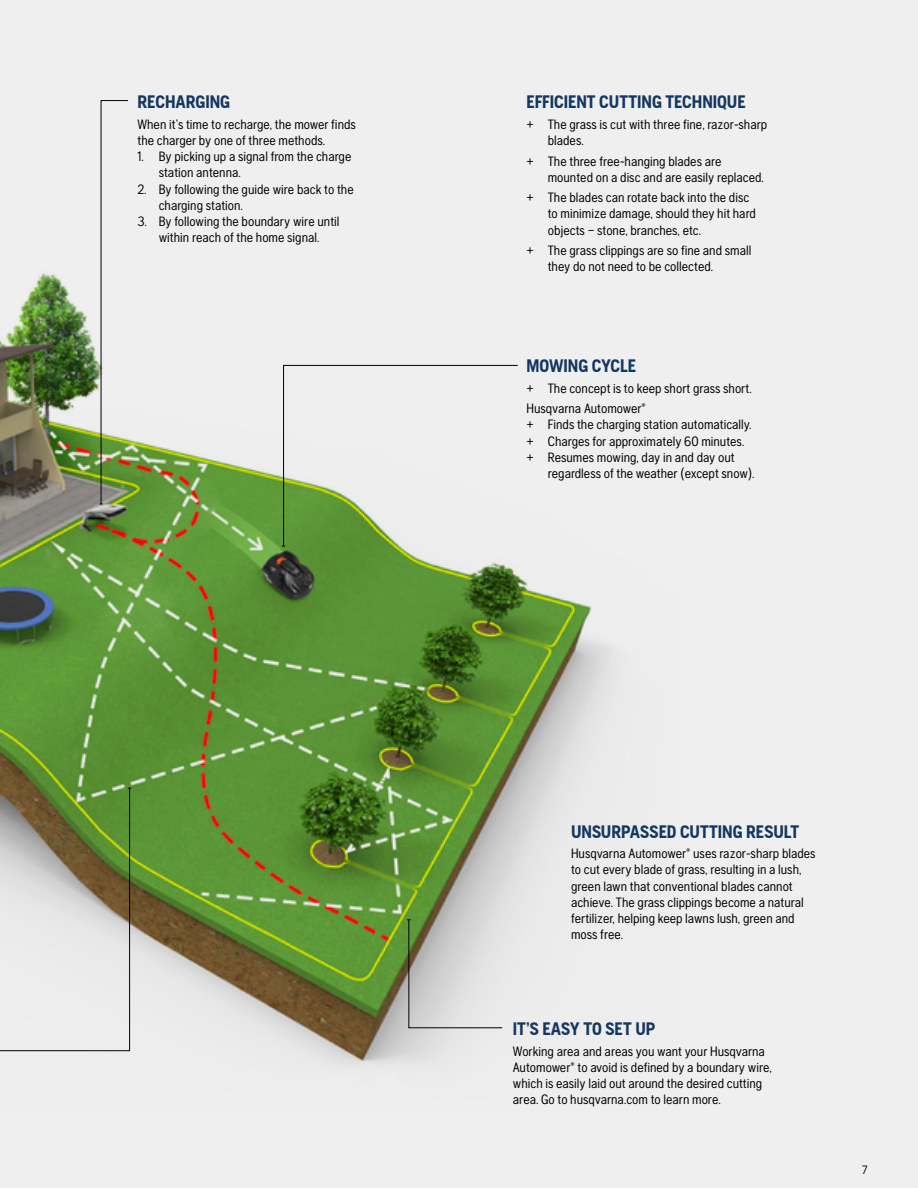
<style>
.page{position:relative;width:918px;height:1188px;background:#efefef}
.page>*{position:absolute;margin:0;border:0;box-sizing:border-box;transform-origin:0 0}
.t1{font:700 18px "Husqvarna Gothic";color:#143761}
.t2{font:13.5px/16.2px "Husqvarna Gothic";color:#000}
.t3{font:12px "Husqvarna Gothic";color:#000}
</style>
<div class="page">
<img style="left:0;top:273px;width:612px;height:792px">
<svg style="left:0;top:787px;width:131px;height:264px"></svg>
<svg style="left:99px;top:100px;width:30px;height:405px"></svg>
<svg style="left:282px;top:365px;width:237px;height:182px"></svg>
<svg style="left:407px;top:919px;width:96px;height:110px"></svg>
<h1 class="t1" style="left:138px;top:92px;width:94px">RECHARGING</h1>
<p class="t2" style="left:138px;top:116px;width:220px">When it’s time to recharge, the mower finds the charger by one of three methods.</p>
<p class="t2" style="left:159px;top:148px;width:194px;text-indent:-21px">1. By picking up a signal from the charge station antenna.</p>
<p class="t2" style="left:159px;top:181px;width:196px;text-indent:-21px">2. By following the guide wire back to the charging station.</p>
<p class="t2" style="left:138px;top:213px;width:203px;text-align:center">3. By following the boundary wire until within reach of the home signal.</p>
<h1 class="t1" style="left:526px;top:92px;width:221px">EFFICIENT CUTTING TECHNIQUE</h1>
<p class="t2" style="left:548px;top:116px;width:221px;text-indent:-21px">+ The grass is cut with three fine, razor-sharp blades.</p>
<p class="t2" style="left:548px;top:153px;width:218px;text-indent:-21px">+ The three free-hanging blades are mounted on a disc and are easily replaced.</p>
<p class="t2" style="left:548px;top:189px;width:210px;text-indent:-21px">+ The blades can rotate back into the disc to minimize damage, should they hit hard objects – stone, branches, etc.</p>
<p class="t2" style="left:548px;top:242px;width:205px;text-indent:-21px">+ The grass clippings are so fine and small they do not need to be collected.</p>
<h1 class="t1" style="left:526px;top:356px;width:111px">MOWING CYCLE</h1>
<p class="t2" style="left:526px;top:378px;width:227px;line-height:20.4px">+ The concept is to keep short grass short.<br>Husqvarna Automower®</p>
<p class="t2" style="left:526px;top:416px;width:227px">+ Finds the charging station automatically. + Charges for approximately 60 minutes. + Resumes mowing, day in and day out</p>
<p class="t2" style="left:548px;top:465px;width:208px">regardless of the weather (except snow).</p>
<h1 class="t1" style="left:571px;top:821px;width:230px">UNSURPASSED CUTTING RESULT</h1>
<p class="t2" style="left:571px;top:845px;width:246px">Husqvarna Automower® uses razor-sharp blades to cut every blade of grass, resulting in a lush, green lawn that conventional blades cannot achieve. The grass clippings become a natural fertilizer, helping keep lawns lush, green and moss free.</p>
<h1 class="t1" style="left:513px;top:1019px;width:144px">IT’S EASY TO SET UP</h1>
<p class="t2" style="left:513px;top:1043px;width:260px">Working area and areas you want your Husqvarna Automower® to avoid is defined by a boundary wire, which is easily laid out around the desired cutting area. Go to husqvarna.com to learn more.</p>
<p class="t3" style="left:862px;top:1163px;width:7px">7</p>
</div>
